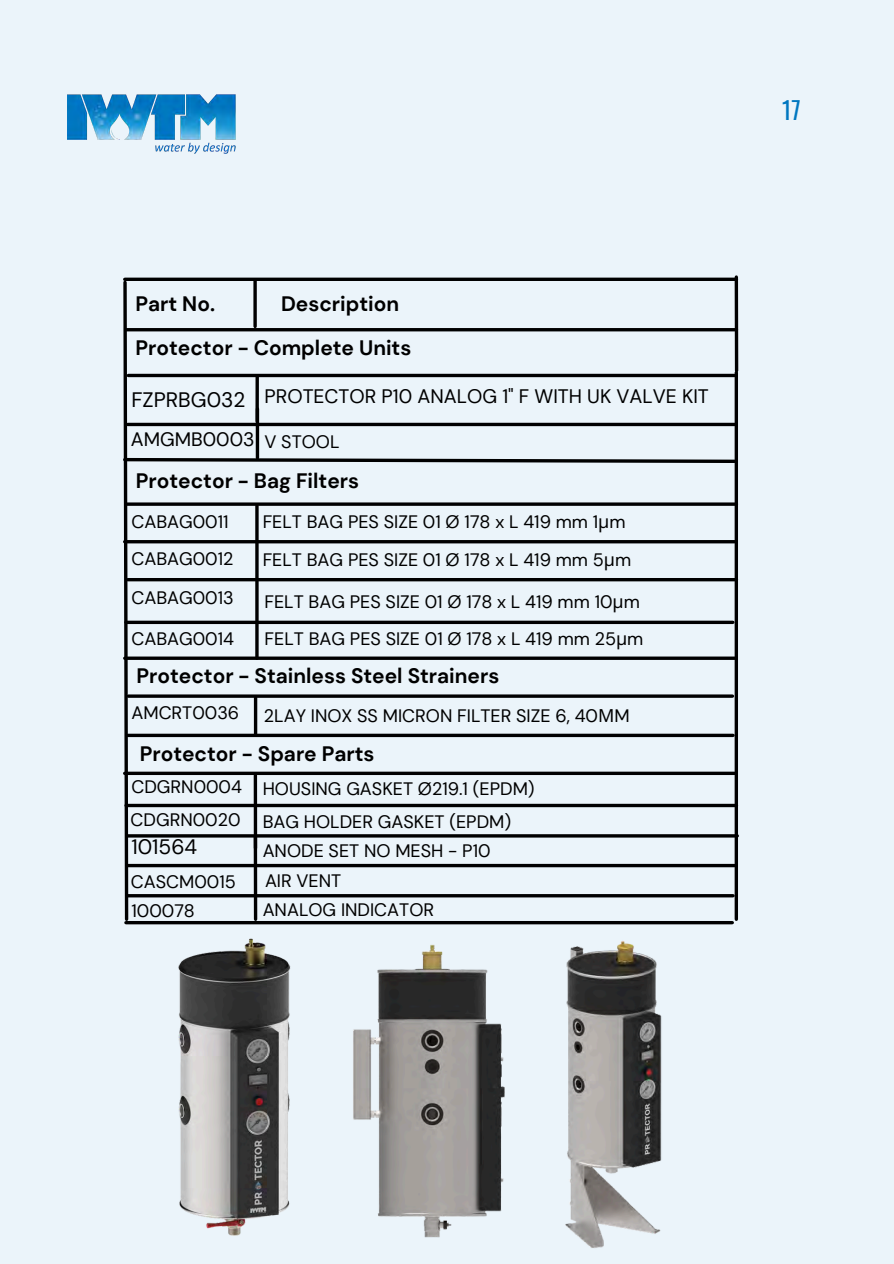
<style>
.page{position:relative;width:894px;height:1264px;background:#fff}
.page>*{position:absolute;margin:0;border:0;box-sizing:border-box;transform-origin:0 0}
.t1{font:24px "Oswald";color:#0077c0}
.t2{font:700 20.85px "DM Sans";color:#000}
.t3{font:20.85px "DM Sans";color:#000}
.t4{font:19.5px "DM Sans";color:#000}
.t5{font:19.35px "DM Sans";color:#000}
.t6{font:18px "DM Sans";color:#000}
.s1{font-family:"Noto Sans"}
</style>
<div class="page">
<div style="left:0;top:0;width:893px;height:1263px;background:#ebf4fa"></div>
<img style="left:565px;top:941px;width:97px;height:307px">
<img style="left:353px;top:944px;width:152px;height:294px">
<hr style="left:734px;top:277px;width:4px;height:93px;background:#000">
<svg style="left:125px;top:277px;width:610px;height:2px"></svg>
<svg style="left:123px;top:279px;width:614px;height:643px"></svg>
<svg style="left:126px;top:502px;width:610px;height:4px;background:#232526"></svg>
<svg style="left:253px;top:281px;width:4px;height:45px"></svg>
<hr style="left:125px;top:540px;width:609px;height:3px;background:#000">
<hr style="left:255px;top:506px;width:3px;height:152px;background:#000">
<hr style="left:128px;top:578px;width:608px;height:3px;background:#000">
<svg style="left:126px;top:620px;width:606px;height:4px;background:#272829"></svg>
<hr style="left:128px;top:694px;width:604px;height:3px;background:#000">
<hr style="left:254px;top:698px;width:3px;height:37px;background:#000">
<svg style="left:128px;top:733px;width:604px;height:4px;background:#292a2b"></svg>
<svg style="left:125px;top:771px;width:609px;height:4px;background:#262728"></svg>
<svg style="left:253px;top:775px;width:4px;height:59px"></svg>
<svg style="left:126px;top:803px;width:610px;height:4px;background:#2e3031"></svg>
<hr style="left:128px;top:834px;width:609px;height:3px;background:#000">
<svg style="left:128px;top:863px;width:606px;height:4px;background:#333537"></svg>
<svg style="left:253px;top:837px;width:4px;height:82px"></svg>
<hr style="left:128px;top:423px;width:606px;height:3px;background:#000">
<svg style="left:255px;top:377px;width:4px;height:44px"></svg>
<hr style="left:127px;top:894px;width:605px;height:3px;background:#000">
<hr style="left:126px;top:921px;width:606px;height:3px;background:#000">
<img style="left:67px;top:94px;width:169px;height:60px">
<img style="left:165px;top:924px;width:132px;height:312px">
<h3 class="t2" style="left:135px;top:291px;width:81px">Part No.</h3>
<h5 class="t2" style="left:281px;top:291px;width:119px">Description</h5>
<h5 class="t2" style="left:135px;top:335px;width:277px">Protector - Complete Units</h5>
<h3 class="t3" style="left:131px;top:386px;width:115px">FZPRBG032</h3>
<h3 class="t4" style="left:264px;top:384px;width:445px">PROTECTOR P10 ANALOG 1" F WITH UK VALVE KIT</h3>
<h5 class="t5" style="left:131px;top:426px;width:125px">AMGMB0003</h5>
<h5 class="t6" style="left:264px;top:430px;width:76px">V STOOL</h5>
<p class="t2" style="left:136px;top:467px;width:225px">Protector - Bag Filters</p>
<h5 class="t6" style="left:131px;top:510px;width:99px">CABAG0011</h5>
<p class="t6" style="left:262px;top:510px;width:364px">FELT BAG PES SIZE 01 Ø 178 x L 419 mm 1<span class="s1">μ</span>m</p>
<p class="t6" style="left:131px;top:547px;width:104px">CABAG0012</p>
<h5 class="t6" style="left:262px;top:548px;width:370px">FELT BAG PES SIZE 01 Ø 178 x L 419 mm 5<span class="s1">μ</span>m</h5>
<h5 class="t6" style="left:264px;top:590px;width:377px">FELT BAG PES SIZE 01 Ø 178 x L 419 mm 10<span class="s1">μ</span>m</h5>
<p class="t6" style="left:264px;top:627px;width:380px">FELT BAG PES SIZE 01 Ø 178 x L 419 mm 25<span class="s1">μ</span>m</p>
<h3 class="t6" style="left:131px;top:586px;width:104px">CABAG0013</h3>
<h5 class="t6" style="left:131px;top:627px;width:104px">CABAG0014</h5>
<h5 class="t2" style="left:136px;top:662px;width:364px">Protector - Stainless Steel Strainers</h5>
<h5 class="t6" style="left:131px;top:700px;width:109px">AMCRT0036</h5>
<h3 class="t6" style="left:264px;top:704px;width:367px">2LAY INOX SS MICRON FILTER SIZE 6, 40<span class="s1">Μ</span>M</h3>
<h5 class="t2" style="left:140px;top:740px;width:236px">Protector - Spare Parts</h5>
<h5 class="t6" style="left:131px;top:774px;width:112px">CDGRN0004</h5>
<h5 class="t6" style="left:263px;top:776px;width:273px">HOUSING GASKET Ø219.1 (EPDM)</h5>
<h5 class="t6" style="left:130px;top:808px;width:111px">CDGRN0020</h5>
<h5 class="t6" style="left:262px;top:810px;width:250px">BAG HOLDER GASKET (EPDM)</h5>
<h3 class="t3" style="left:131px;top:833px;width:67px">101564</h3>
<p class="t6" style="left:131px;top:870px;width:106px">CASCM0015</p>
<p class="t6" style="left:131px;top:899px;width:65px">100078</p>
<h4 class="t6" style="left:262px;top:839px;width:229px">ANODE SET NO MESH - P10</h4>
<p class="t6" style="left:265px;top:869px;width:78px">AIR VENT</p>
<p class="t6" style="left:262px;top:898px;width:173px">ANALOG INDICATOR</p>
<h2 class="t1" style="left:781px;top:91px;width:20px">17</h2>
</div>
